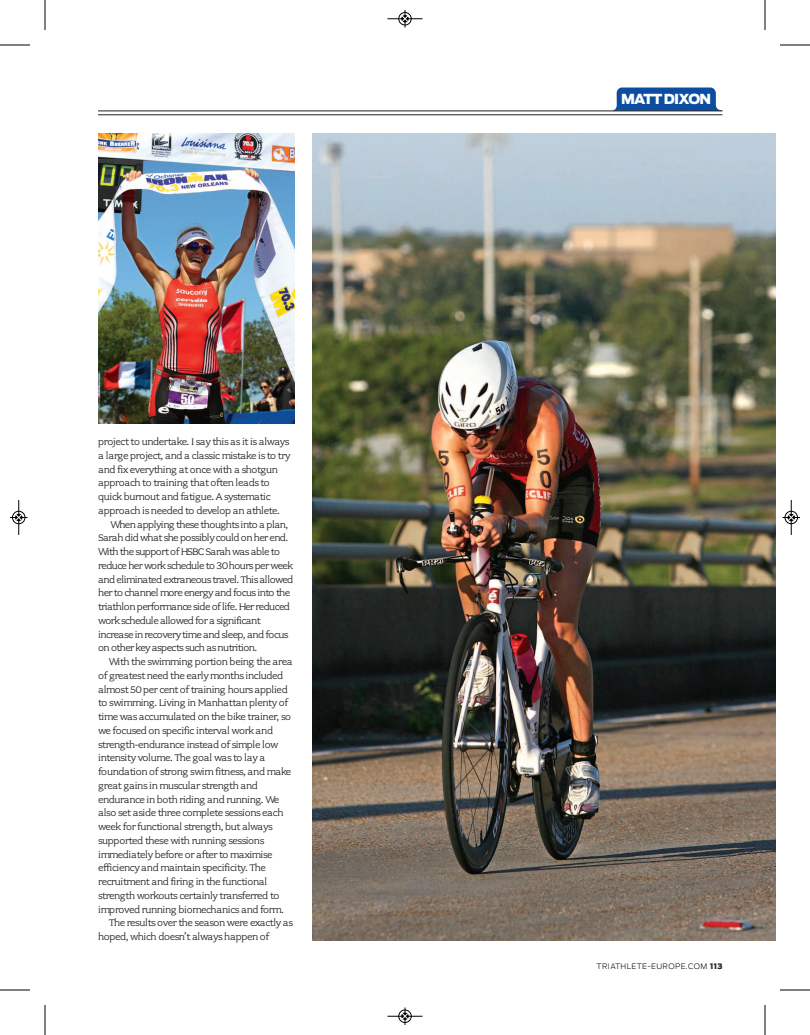
<style>
.page{position:relative;width:810px;height:1035px;background:#fff}
.page>*{position:absolute;margin:0;border:0;box-sizing:border-box;transform-origin:0 0}
.t1{font:900 13.75px "Antenna";letter-spacing:-.055em;color:#fff}
.t2{font:10.62px "Fairplex Wide OT";letter-spacing:-.05em;color:#231f20}
.t3{font:10.62px "Fairplex Wide OT";letter-spacing:-.03em;color:#231f20}
.t4{font:10.62px "Fairplex Wide OT";letter-spacing:-.07em;color:#231f20}
.t5{font:300 7.5px "Antenna";letter-spacing:.05em;color:#231f20}
.s1{font-weight:900}
</style>
<div class="page">
<img style="left:98px;top:134px;width:196px;height:289px">
<img style="left:312px;top:134px;width:464px;height:806px">
<svg style="left:612px;top:88px;width:111px;height:23px;background:#275ea7"></svg>
<hr style="left:98px;top:111px;width:624px;height:1px;background:#231f20">
<hr style="left:98px;top:114px;width:624px;height:1px;background:#231f20">
<hr style="left:45px;top:0;width:1px;height:30px;background:#000">
<hr style="left:0;top:45px;width:30px;height:1px;background:#000">
<hr style="left:765px;top:0;width:1px;height:30px;background:#000">
<hr style="left:780px;top:45px;width:30px;height:1px;background:#000">
<hr style="left:45px;top:1005px;width:1px;height:30px;background:#000">
<hr style="left:0;top:990px;width:30px;height:1px;background:#000">
<hr style="left:765px;top:1005px;width:1px;height:30px;background:#000">
<hr style="left:780px;top:990px;width:30px;height:1px;background:#000">
<div style="left:398px;top:12px;width:14px;height:13px;border:1px solid #fff;border-radius:50%"></div>
<hr style="left:388px;top:19px;width:34px;height:1px;background:#000">
<div style="left:399px;top:12px;width:12px;height:13px;border:1px solid #000;border-radius:50%"></div>
<svg style="left:402px;top:10px;width:6px;height:18px"></svg>
<div style="left:398px;top:1010px;width:14px;height:13px;border:1px solid #fff;border-radius:50%"></div>
<hr style="left:388px;top:1016px;width:34px;height:1px;background:#000">
<div style="left:399px;top:1010px;width:12px;height:13px;border:1px solid #000;border-radius:50%"></div>
<svg style="left:402px;top:1008px;width:6px;height:17px"></svg>
<hr style="left:19px;top:500px;width:1px;height:35px;background:#000">
<div style="left:12px;top:511px;width:13px;height:13px;border:1px solid #000;border-radius:50%"></div>
<svg style="left:10px;top:514px;width:18px;height:7px"></svg>
<hr style="left:791px;top:500px;width:1px;height:35px;background:#000">
<div style="left:785px;top:511px;width:13px;height:13px;border:1px solid #000;border-radius:50%"></div>
<svg style="left:782px;top:514px;width:18px;height:7px"></svg>
<p class="t2" style="left:98px;top:436px;width:193px">project to undertake. I say this as it is always</p>
<p class="t2" style="left:98px;top:450px;width:194px">a large project, and a classic mistake is to try</p>
<p class="t2" style="left:98px;top:463px;width:182px">and fix everything at once with a shotgun</p>
<p class="t2" style="left:98px;top:477px;width:173px">approach to training that often leads to</p>
<p class="t3" style="left:98px;top:491px;width:174px">quick burnout and fatigue. A systematic</p>
<p class="t2" style="left:98px;top:505px;width:183px">approach is needed to develop an athlete.</p>
<p class="t2" style="left:111px;top:518px;width:179px">When applying these thoughts into a plan,</p>
<p class="t2" style="left:98px;top:532px;width:191px">Sarah did what she possibly could on her end.</p>
<p class="t2" style="left:98px;top:546px;width:183px">With the support of HSBC Sarah was able to</p>
<p class="t2" style="left:98px;top:560px;width:197px">reduce her work schedule to 30 hours per week</p>
<p class="t2" style="left:98px;top:573px;width:197px">and eliminated extraneous travel. This allowed</p>
<p class="t2" style="left:98px;top:587px;width:194px">her to channel more energy and focus into the</p>
<p class="t2" style="left:98px;top:601px;width:193px">triathlon performance side of life. Her reduced</p>
<p class="t2" style="left:98px;top:615px;width:164px">work schedule allowed for a significant</p>
<p class="t2" style="left:98px;top:628px;width:192px">increase in recovery time and sleep, and focus</p>
<p class="t2" style="left:98px;top:642px;width:161px">on other key aspects such as nutrition.</p>
<p class="t2" style="left:109px;top:656px;width:185px">With the swimming portion being the area</p>
<p class="t2" style="left:98px;top:670px;width:187px">of greatest need the early months included</p>
<p class="t3" style="left:98px;top:683px;width:191px">almost 50 per cent of training hours applied</p>
<p class="t2" style="left:98px;top:697px;width:192px">to swimming. Living in Manhattan plenty of</p>
<p class="t2" style="left:98px;top:711px;width:194px">time was accumulated on the bike trainer, so</p>
<p class="t2" style="left:98px;top:725px;width:176px">we focused on specific interval work and</p>
<p class="t2" style="left:98px;top:738px;width:182px">strength-endurance instead of simple low</p>
<p class="t2" style="left:98px;top:752px;width:169px">intensity volume. The goal was to lay a</p>
<p class="t2" style="left:98px;top:766px;width:195px">foundation of strong swim fitness, and make</p>
<p class="t2" style="left:98px;top:780px;width:161px">great gains in muscular strength and</p>
<p class="t2" style="left:98px;top:793px;width:183px">endurance in both riding and running. We</p>
<p class="t2" style="left:98px;top:807px;width:187px">also set aside three complete sessions each</p>
<p class="t2" style="left:98px;top:821px;width:176px">week for functional strength, but always</p>
<p class="t2" style="left:98px;top:835px;width:168px">supported these with running sessions</p>
<p class="t2" style="left:98px;top:848px;width:176px">immediately before or after to maximise</p>
<p class="t2" style="left:98px;top:862px;width:169px">efficiency and maintain specificity. The</p>
<p class="t2" style="left:98px;top:876px;width:171px">recruitment and firing in the functional</p>
<p class="t4" style="left:98px;top:890px;width:183px">strength workouts certainly transferred to</p>
<p class="t2" style="left:98px;top:903px;width:187px">improved running biomechanics and form.</p>
<p class="t2" style="left:109px;top:917px;width:186px">The results over the season were exactly as</p>
<p class="t2" style="left:98px;top:931px;width:173px">hoped, which doesn’t always happen of</p>
<p class="t1" style="left:621px;top:91px;width:91px">MATT DIXON</p>
<p class="t5" style="left:597px;top:962px;width:127px">TRIATHLETE-EUROPE.COM <span class="s1">113</span></p>
</div>
